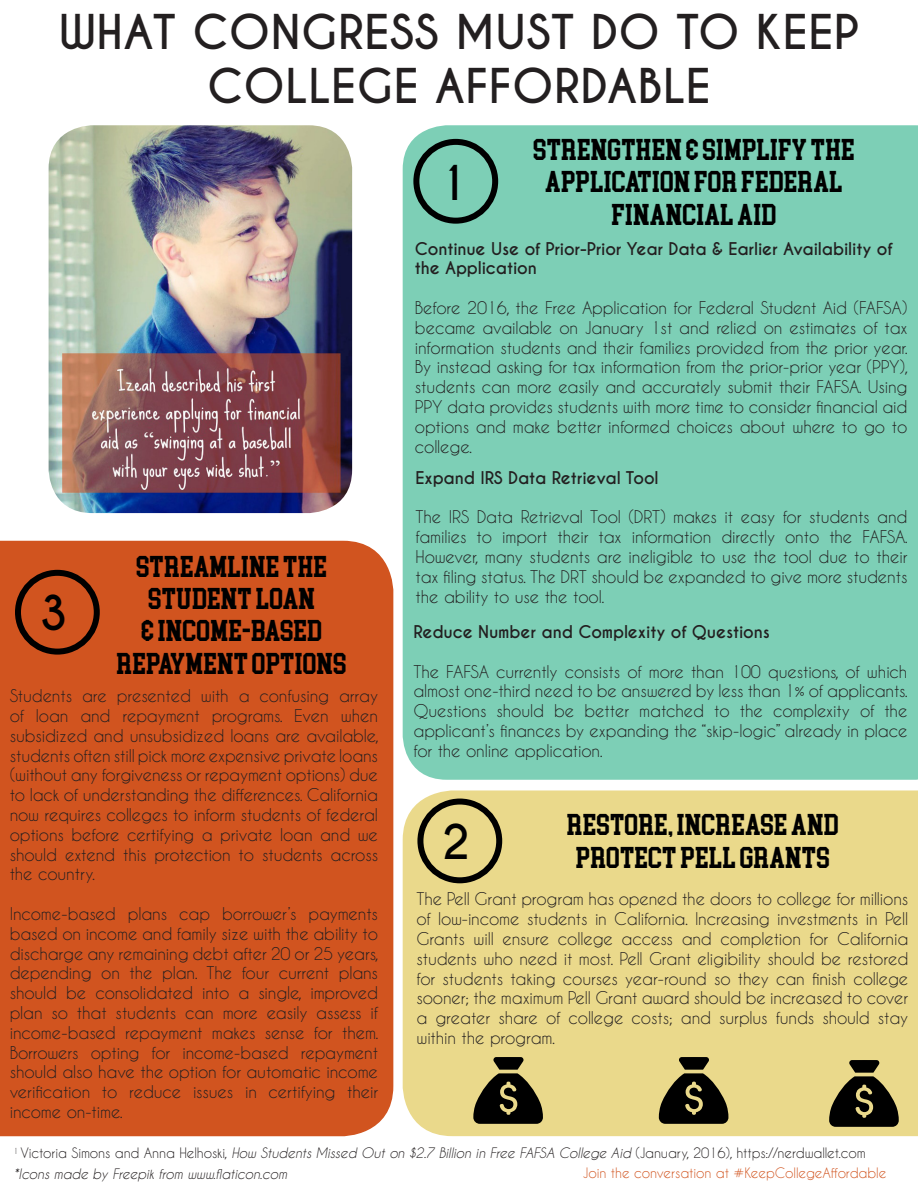
<style>
.page{position:relative;width:918px;height:1188px;background:#fff}
.page>*{position:absolute;margin:0;border:0;box-sizing:border-box;transform-origin:0 0}
.t1{font:700 45px "Caviar Dreams";letter-spacing:.01em;color:#231f20}
.t2{font:700 45px "Caviar Dreams";color:#000}
.t3{font:27px/32.4px "College Block";letter-spacing:-.01em;color:#000;text-align:center}
.t4{font:16.5px/19.8px "Caviar Dreams";letter-spacing:-.01em;color:#231f20;text-align:justify}
.t5{font:700 16.5px/19.8px "Caviar Dreams";letter-spacing:-.01em;color:#231f20}
.t6{font:13.5px "Caviar Dreams";letter-spacing:-.01em;color:#231f20}
.t7{font:13.5px "Caviar Dreams";letter-spacing:-.01em;color:#d1541f}
.t8{font:italic 13.5px "Caviar Dreams";letter-spacing:-.01em;color:#231f20}
.s1{font-style:italic}
</style>
<div class="page">
<div style="left:403px;top:125px;width:515px;height:655px;background:#7dcfb6"></div>
<div style="left:403px;top:790px;width:515px;height:346px;background:#ead98b"></div>
<div style="left:0;top:541px;width:393px;height:595px;background:#d1541f"></div>
<div style="left:413px;top:139px;width:85px;height:85px;border:6px solid #000;border-radius:50%"></div>
<div style="left:417px;top:799px;width:85px;height:84px;border:6px solid #000;border-radius:50%"></div>
<div style="left:15px;top:570px;width:85px;height:85px;border:6px solid #000;border-radius:50%"></div>
<svg style="left:473px;top:1057px;width:70px;height:67px;background:#5b5536"></svg>
<svg style="left:659px;top:1057px;width:69px;height:67px;background:#5a5335"></svg>
<svg style="left:829px;top:1060px;width:70px;height:67px;background:#5b5536"></svg>
<img style="left:49px;top:125px;width:303px;height:388px">
<p class="t1" style="left:59px;top:5px;width:801px">WHAT CONGRESS MUST DO TO KEEP</p>
<p class="t1" style="left:207px;top:59px;width:505px">COLLEGE AFFORDABLE</p>
<p class="t2" style="left:437px;top:155px;width:33px">1</p>
<p class="t3" style="left:534px;top:135px;width:323px">STRENGTHEN &amp; SIMPLIFY THE<br>APPLICATION FOR FEDERAL<br>FINANCIAL AID</p>
<p class="t2" style="left:39px;top:586px;width:30px">3</p>
<p class="t3" style="left:117px;top:551px;width:232px">STREAMLINE THE<br>STUDENT LOAN<br>&amp; INCOME-BASED<br>REPAYMENT OPTIONS</p>
<p class="t4" style="left:10px;top:686px;width:371px">Students are presented with a confusing array of loan and repayment programs. Even when subsidized and unsubsidized loans are available, students often still pick more expensive private loans (without any forgiveness or repayment options) due to lack of understanding the differences. California now requires colleges to inform students of federal options before certifying a private loan and we should extend this protection to students across the country.</p>
<p class="t4" style="left:10px;top:904px;width:370px">Income-based plans cap borrower’s payments based on income and family size with the ability to discharge any remaining debt after 20 or 25 years, depending on the plan. The four current plans should be consolidated into a single, improved plan so that students can more easily assess if income-based repayment makes sense for them.<br>Borrowers opting for income-based repayment should also have the option for automatic income verification to reduce issues in certifying their income on-time.</p>
<p class="t5" style="left:415px;top:239px;width:479px">Continue Use of Prior-Prior Year Data &amp; Earlier Availability of the Application</p>
<p class="t4" style="left:415px;top:297px;width:495px">Before 2016, the Free Application for Federal Student Aid (FAFSA) became available on January 1st and relied on estimates of tax information students and their families provided from the prior year.<br>By instead asking for tax information from the prior-prior year (PPY), students can more easily and accurately submit their FAFSA. Using PPY data provides students with more time to consider financial aid options and make better informed choices about where to go to college.</p>
<p class="t5" style="left:416px;top:468px;width:245px">Expand IRS Data Retrieval Tool</p>
<p class="t4" style="left:416px;top:507px;width:494px">The IRS Data Retrieval Tool (DRT) makes it easy for students and families to import their tax information directly onto the FAFSA.<br>However, many students are ineligible to use the tool due to their tax filing status. The DRT should be expanded to give more students the ability to use the tool.</p>
<p class="t5" style="left:413px;top:622px;width:358px">Reduce Number and Complexity of Questions</p>
<p class="t4" style="left:413px;top:661px;width:496px">The FAFSA currently consists of more than 100 questions, of which almost one-third need to be answered by less than 1% of applicants.<br>Questions should be better matched to the complexity of the applicant’s finances by expanding the “skip-logic” already in place for the online application.</p>
<p class="t2" style="left:441px;top:815px;width:30px">2</p>
<p class="t3" style="left:568px;top:810px;width:274px">RESTORE, INCREASE AND</p>
<p class="t3" style="left:577px;top:842px;width:256px">PROTECT PELL GRANTS</p>
<p class="t4" style="left:416px;top:889px;width:493px">The Pell Grant program has opened the doors to college for millions of low-income students in California. Increasing investments in Pell Grants will ensure college access and completion for California students who need it most. Pell Grant eligibility should be restored for students taking courses year-round so they can finish college sooner; the maximum Pell Grant award should be increased to cover a greater share of college costs; and surplus funds should stay within the program.</p>
<p class="t6" style="left:14px;top:1145px;width:854px"><sup>1</sup> Victoria Simons and Anna Helhoski, <span class="s1">How Students Missed Out on $2.7 Billion in Free FAFSA College Aid</span> (January, 2016), https://nerdwallet.com</p>
<p class="t7" style="left:583px;top:1165px;width:305px">Join the conversation at #KeepCollegeAffordable</p>
<p class="t8" style="left:14px;top:1166px;width:275px">*Icons made by Freepik from www.flaticon.com</p>
</div>
